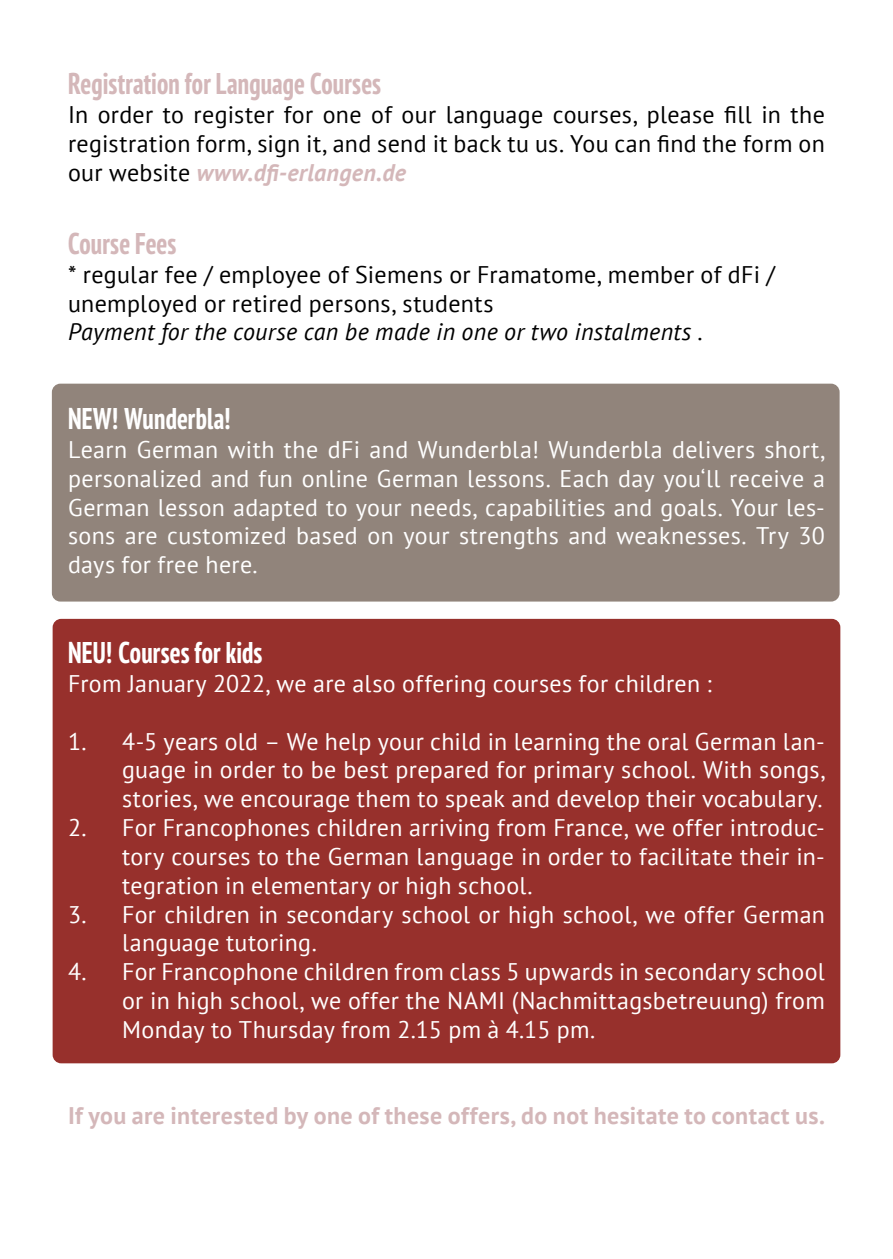
<style>
.page{position:relative;width:893px;height:1259px;background:#fff}
.page>*{position:absolute;margin:0;border:0;box-sizing:border-box;transform-origin:0 0}
.t1{font:700 condensed 30px "PT Sans Pro";letter-spacing:.005em;color:#d4b7b9}
.t2{font:700 condensed 30px "PT Sans Pro";letter-spacing:.005em;color:#fff}
.t3{font:24px/28.8px "PT Sans";letter-spacing:.015em;color:#fff;text-align:justify}
.t4{font:24px/28.8px "PT Sans";letter-spacing:.015em;color:#000;text-align:justify}
.t5{font:700 24px "PT Sans";letter-spacing:.015em;color:#d4b7b9}
.t6{font:italic 24px "PT Sans";letter-spacing:.015em;color:#000}
.s1{font-weight:700;font-style:italic;color:#d4b7b9}
</style>
<div class="page">
<div style="left:52px;top:384px;width:788px;height:217px;background:#91847b;border-radius:9px"></div>
<div style="left:53px;top:619px;width:787px;height:444px;background:#97302c;border-radius:9px"></div>
<p class="t1" style="left:68px;top:64px;width:315px">Registration for Language Courses</p>
<p class="t4" style="left:68px;top:100px;width:758px">In order to register for one of our language courses, please fill in the registration form, sign it, and send it back tu us. You can find the form on our website <span class="s1">www.dfi-erlangen.de</span></p>
<p class="t1" style="left:68px;top:224px;width:110px">Course Fees</p>
<p class="t4" style="left:68px;top:259px;width:709px">* regular fee / employee of Siemens or Framatome, member of dFi / unemployed or retired persons, students</p>
<p class="t6" style="left:68px;top:316px;width:636px">Payment for the course can be made in one or two instalments .</p>
<p class="t2" style="left:68px;top:399px;width:164px">NEW! Wunderbla!</p>
<p class="t3" style="left:68px;top:434px;width:758px">Learn German with the dFi and Wunderbla! Wunderbla delivers short, personalized and fun online German lessons. Each day you‘ll receive a German lesson adapted to your needs, capabilities and goals. Your les&shy;sons are customized based on your strengths and weaknesses. Try 30 days for free here.</p>
<p class="t2" style="left:68px;top:633px;width:196px">NEU! Courses for kids</p>
<p class="t3" style="left:68px;top:668px;width:645px">From January 2022, we are also offering courses for children :</p>
<p class="t3" style="left:122px;top:726px;width:704px;text-indent:-54px">1. 4-5 years old – We help your child in learning the oral German lan&shy;guage in order to be best prepared for primary school. With songs, stories, we encourage them to speak and develop their vocabulary.</p>
<p class="t3" style="left:122px;top:812px;width:704px;text-indent:-54px">2. For Francophones children arriving from France, we offer introduc&shy;tory courses to the German language in order to facilitate their in&shy;tegration in elementary or high school.</p>
<p class="t3" style="left:122px;top:899px;width:704px;text-indent:-54px">3. For children in secondary school or high school, we offer German language tutoring.</p>
<p class="t3" style="left:122px;top:956px;width:704px;text-indent:-54px">4. For Francophone children from class 5 upwards in secondary school or in high school, we offer the NAMI (Nachmittagsbetreuung) from Monday to Thursday from 2.15 pm à 4.15 pm.</p>
<p class="t5" style="left:68px;top:1099px;width:758px">If you are interested by one of these offers, do not hesitate to contact us.</p>
</div>
